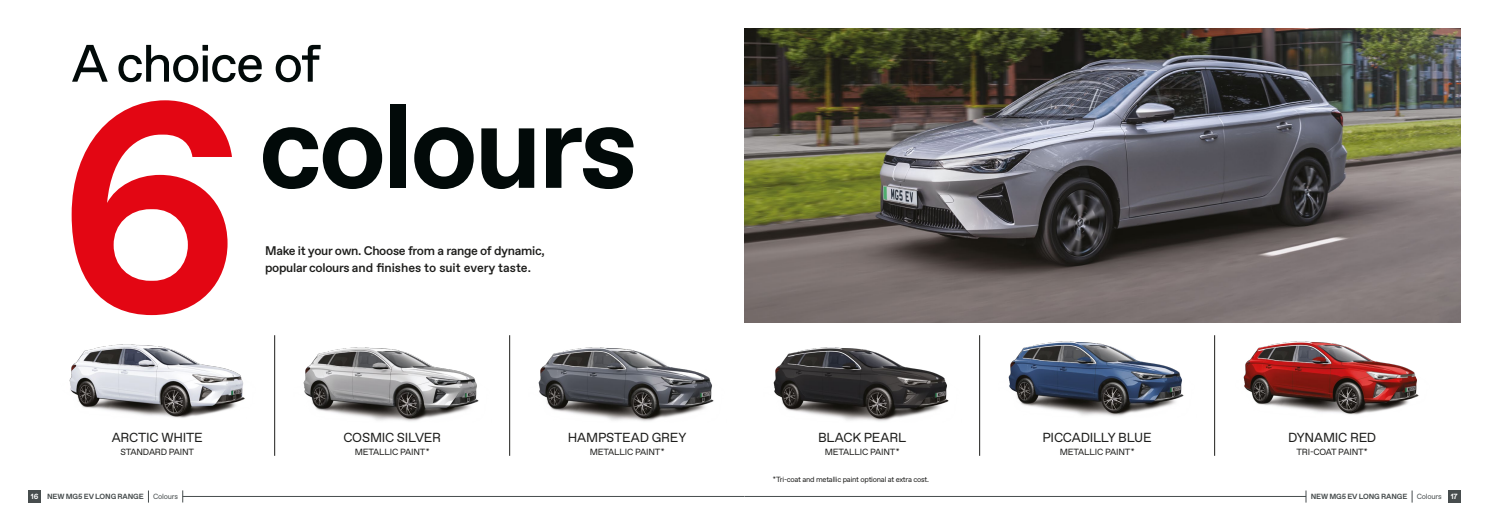
<style>
.page{position:relative;width:1489px;height:525px;background:#fff}
.page>*{position:absolute;margin:0;border:0;box-sizing:border-box;transform-origin:0 0}
.t1{font:700 298px "Favorit Std";color:#e30613}
.t2{font:700 118.75px "Favorit Std";letter-spacing:-.035em;color:#020a09}
.t3{font:52.5px "Favorit Std";letter-spacing:-.035em;color:#020a09}
.t4{font:13.12px "Favorit Std";letter-spacing:-.02em;color:#1d1d1b}
.t5{font:500 12.5px/17.5px "Favorit Std";letter-spacing:-.025em;color:#1d1d1b}
.t6{font:9px "Favorit Std";letter-spacing:-.02em;color:#1d1d1b}
.t7{font:7.5px "Favorit Std";letter-spacing:-.03em;color:#1d1d1b}
.t8{font:700 7.5px "Favorit Std";letter-spacing:-.02em;color:#474d4e}
.t9{font:7.5px "Favorit Std";letter-spacing:-.03em;color:#474d4e}
.s1{color:#fff}
.s2{font-weight:700;color:#fff}
</style>
<div class="page">
<hr style="left:182px;top:496px;width:562px;height:1px;background:#474d4e">
<div style="left:28px;top:490px;width:13px;height:12px;background:#474d4e"></div>
<svg style="left:148px;top:490px;width:1px;height:12px"></svg>
<img style="left:744px;top:28px;width:716px;height:294px">
<hr style="left:744px;top:496px;width:561px;height:1px;background:#474d4e">
<div style="left:1447px;top:490px;width:13px;height:12px;background:#474d4e"></div>
<svg style="left:1305px;top:490px;width:1px;height:12px"></svg>
<svg style="left:1411px;top:490px;width:1px;height:12px"></svg>
<svg style="left:182px;top:490px;width:1px;height:12px"></svg>
<hr style="left:979px;top:335px;width:1px;height:120px;background:#1d1d1b">
<hr style="left:1214px;top:335px;width:1px;height:120px;background:#1d1d1b">
<hr style="left:509px;top:335px;width:1px;height:120px;background:#1d1d1b">
<hr style="left:274px;top:335px;width:1px;height:120px;background:#1d1d1b">
<img style="left:1243px;top:341px;width:176px;height:74px">
<img style="left:1008px;top:341px;width:176px;height:75px">
<img style="left:538px;top:347px;width:176px;height:75px">
<img style="left:303px;top:347px;width:176px;height:75px">
<img style="left:773px;top:347px;width:176px;height:74px">
<img style="left:69px;top:344px;width:176px;height:74px">
<h3 class="t3" style="left:72px;top:28px;width:250px">A choice of</h3>
<h2 class="t2" style="left:258px;top:67px;width:381px">colours</h2>
<h1 class="t1" style="left:57px;top:9px;width:190px">6</h1>
<h3 class="t5" style="left:265px;top:241px;width:281px">Make it your own. Choose from a range of dynamic, popular colours and finishes to suit every taste.</h3>
<h3 class="t4" style="left:112px;top:429px;width:92px">ARCTIC WHITE</h3>
<p class="t6" style="left:121px;top:446px;width:75px">STANDARD PAINT</p>
<h3 class="t4" style="left:343px;top:429px;width:99px">COSMIC SILVER</h3>
<p class="t6" style="left:355px;top:446px;width:76px">METALLIC PAINT*</p>
<h3 class="t4" style="left:568px;top:429px;width:120px">HAMPSTEAD GREY</h3>
<p class="t6" style="left:589px;top:446px;width:76px">METALLIC PAINT*</p>
<h3 class="t4" style="left:818px;top:429px;width:89px">BLACK PEARL</h3>
<p class="t6" style="left:824px;top:446px;width:76px">METALLIC PAINT*</p>
<p class="t7" style="left:772px;top:474px;width:158px">*Tri-coat and metallic paint optional at extra cost.</p>
<h3 class="t4" style="left:1042px;top:428px;width:111px">PICCADILLY BLUE</h3>
<p class="t6" style="left:1059px;top:446px;width:76px">METALLIC PAINT*</p>
<h3 class="t4" style="left:1287px;top:428px;width:89px">DYNAMIC RED</h3>
<p class="t6" style="left:1296px;top:446px;width:73px">TRI-COAT PAINT*</p>
<p class="t8" style="left:31px;top:491px;width:114px"><span class="s1">16</span> NEW MG5 EV LONG RANGE</p>
<p class="t9" style="left:153px;top:491px;width:26px">Colours</p>
<p class="t8" style="left:1310px;top:491px;width:98px">NEW MG5 EV LONG RANGE</p>
<p class="t9" style="left:1416px;top:491px;width:42px">Colours <span class="s2">17</span></p>
</div>
